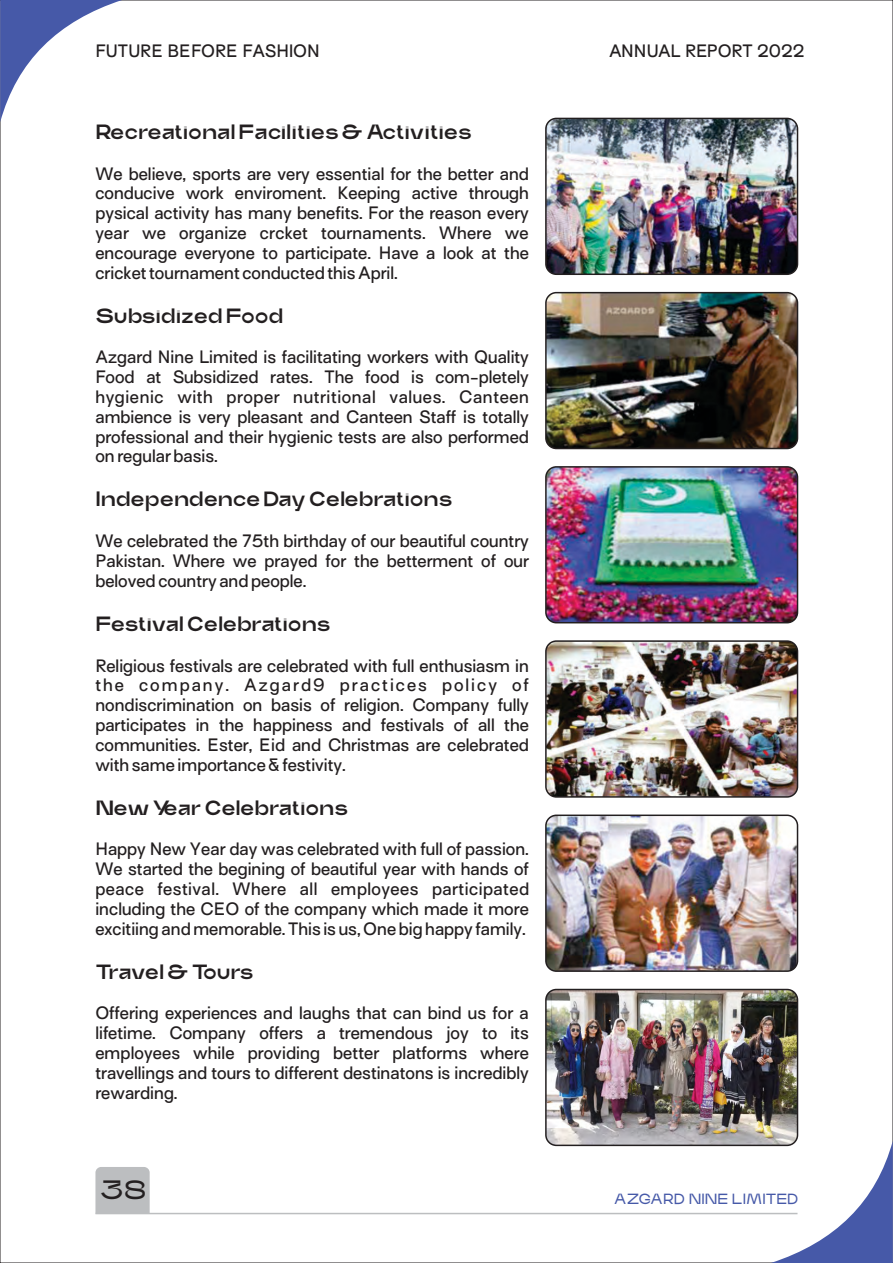
<style>
.page{position:relative;width:893px;height:1263px;background:#fff}
.page>*{position:absolute;margin:0;border:0;box-sizing:border-box;transform-origin:0 0}
.t1{font:27px "Trash";color:#231f20}
.t2{font:500 21px "Trash";color:#231f20}
.t3{font:500 16.5px/19.8px "AT Surt";color:#231f20;text-align:justify}
.t4{font:15px "Trash";color:#4659a8}
</style>
<div class="page">
<div style="left:95px;top:1167px;width:55px;height:46px;background:#bcbec0"></div>
<hr style="left:95px;top:1213px;width:702px;height:1px;background:#bcbec0">
<svg style="left:770px;top:1141px;width:123px;height:122px"></svg>
<svg style="left:0;top:0;width:122px;height:122px"></svg>
<img style="left:546px;top:118px;width:251px;height:156px;border-radius:10px">
<div style="left:545px;top:118px;width:253px;height:157px;border:2px solid #231f20;border-radius:10px"></div>
<img style="left:546px;top:293px;width:251px;height:155px;border-radius:10px">
<div style="left:545px;top:292px;width:253px;height:157px;border:2px solid #231f20;border-radius:10px"></div>
<img style="left:546px;top:467px;width:251px;height:156px;border-radius:10px">
<div style="left:545px;top:466px;width:253px;height:157px;border:2px solid #231f20;border-radius:10px"></div>
<img style="left:546px;top:641px;width:251px;height:156px;border-radius:10px">
<div style="left:545px;top:640px;width:253px;height:158px;border:2px solid #231f20;border-radius:10px"></div>
<img style="left:546px;top:815px;width:251px;height:156px;border-radius:10px">
<div style="left:545px;top:814px;width:253px;height:158px;border:2px solid #231f20;border-radius:10px"></div>
<img style="left:546px;top:989px;width:251px;height:156px;border-radius:10px">
<div style="left:545px;top:989px;width:253px;height:157px;border:2px solid #231f20;border-radius:10px"></div>
<p class="t3" style="left:95px;top:43px;width:226px">FUTURE BEFORE FASHION</p>
<p class="t3" style="left:609px;top:43px;width:197px">ANNUAL REPORT 2022</p>
<p class="t2" style="left:95px;top:123px;width:378px">Recreational Facilities &amp; Activities</p>
<p class="t3" style="left:95px;top:165px;width:435px">We believe, sports are very essential for the better and conducive work enviroment. Keeping active through pysical activity has many benefits. For the reason every year we organize crcket tournaments. Where we encourage everyone to participate. Have a look at the cricket tournament conducted this April.</p>
<p class="t2" style="left:95px;top:307px;width:189px">Subsidized Food</p>
<p class="t3" style="left:95px;top:349px;width:435px">Azgard Nine Limited is facilitating workers with Quality Food at Subsidized rates. The food is com-pletely hygienic with proper nutritional values. Canteen ambience is very pleasant and Canteen Staff is totally professional and their hygienic tests are also performed on regular basis.</p>
<p class="t2" style="left:95px;top:491px;width:358px">Independence Day Celebrations</p>
<p class="t3" style="left:95px;top:533px;width:435px">We celebrated the 75th birthday of our beautiful country Pakistan. Where we prayed for the betterment of our beloved country and people.</p>
<p class="t2" style="left:95px;top:615px;width:237px">Festival Celebrations</p>
<p class="t3" style="left:95px;top:657px;width:435px">Religious festivals are celebrated with full enthusiasm in the company. Azgard9 practices policy of nondiscrimination on basis of religion. Company fully participates in the happiness and festivals of all the communities. Ester, Eid and Christmas are celebrated with same importance &amp; festivity.</p>
<p class="t2" style="left:95px;top:799px;width:254px">New Year Celebrations</p>
<p class="t3" style="left:95px;top:841px;width:435px">Happy New Year day was celebrated with full of passion.<br>We started the begining of beautiful year with hands of peace festival. Where all employees participated including the CEO of the company which made it more excitiing and memorable. This is us, One big happy family.</p>
<p class="t2" style="left:95px;top:963px;width:160px">Travel &amp; Tours</p>
<p class="t3" style="left:95px;top:1005px;width:435px">Offering experiences and laughs that can bind us for a lifetime. Company offers a tremendous joy to its employees while providing better platforms where travellings and tours to different destinatons is incredibly rewarding.</p>
<h1 class="t1" style="left:101px;top:1179px;width:47px">38</h1>
<p class="t4" style="left:614px;top:1192px;width:186px">AZGARD NINE LIMITED</p>
</div>
